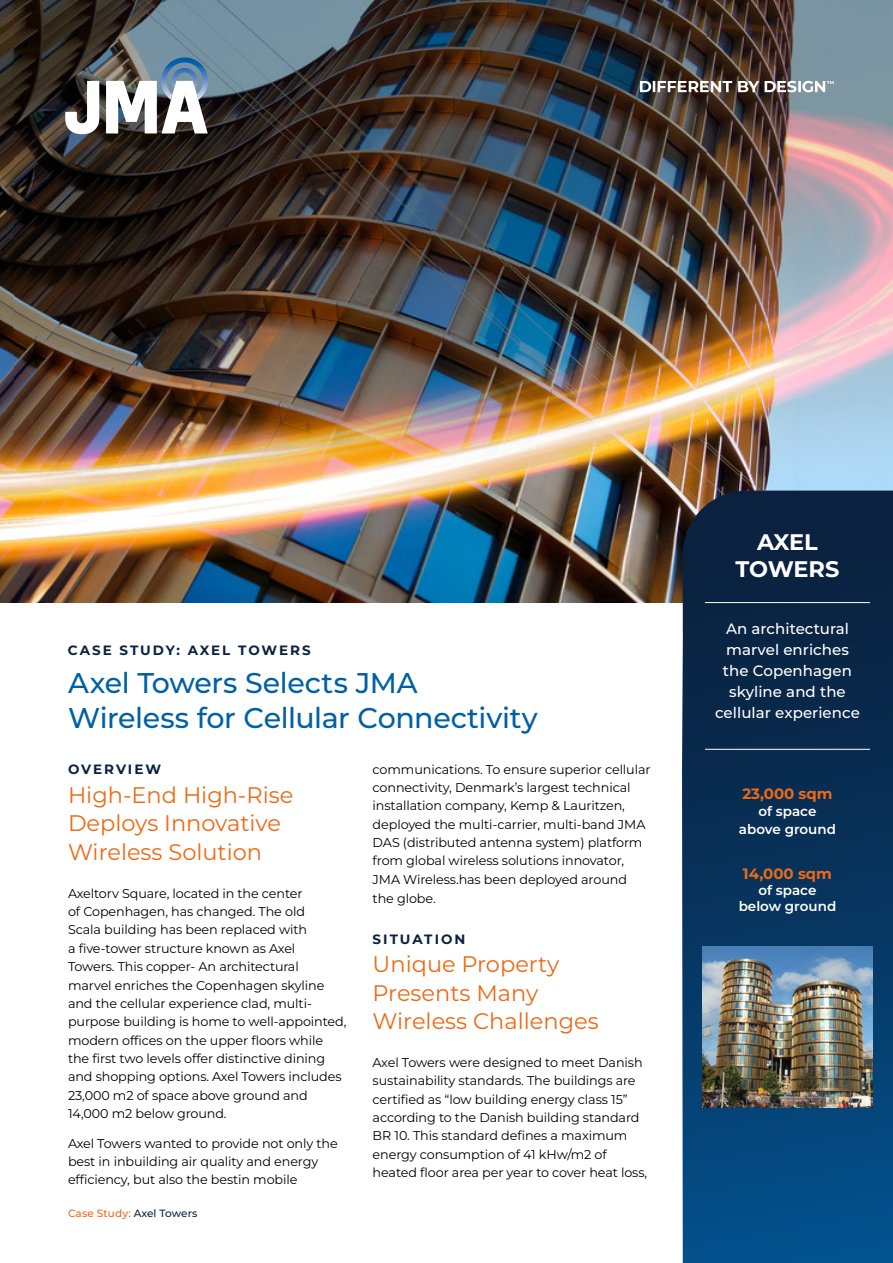
<style>
.page{position:relative;width:893px;height:1263px;background:#fff}
.page>*{position:absolute;margin:0;border:0;box-sizing:border-box;transform-origin:0 0}
.t1{font:500 28.5px/34.5px "Montserrat";letter-spacing:-.01em;color:#0060a6}
.t2{font:22.5px/28.5px "Montserrat";color:#ed6a15}
.t3{font:700 22.5px/27px "Montserrat";letter-spacing:-.01em;color:#fff;text-align:center}
.t4{font:500 15px/21px "Montserrat";letter-spacing:.005em;color:#fff;text-align:center}
.t5{font:700 15px "Montserrat";color:#ed6a15}
.t6{font:700 13.5px "Montserrat";letter-spacing:.14em;color:#0a2240}
.t7{font:600 13.5px/18px "Montserrat";color:#fff;text-align:center}
.t8{font:12.75px/18.3px "Montserrat";letter-spacing:-.01em;color:#000}
.t9{font:500 10.5px "Montserrat";letter-spacing:.01em;color:#ed6a15}
.s1{color:#0a2240}
</style>
<div class="page">
<img style="left:0;top:0;width:893px;height:602px">
<svg style="left:682px;top:491px;width:211px;height:772px;background:#08335c"></svg>
<hr style="left:705px;top:602px;width:165px;height:1px;background:#fff">
<hr style="left:705px;top:749px;width:165px;height:1px;background:#fff">
<svg style="left:65px;top:81px;width:34px;height:53px"></svg>
<img style="left:106px;top:57px;width:102px;height:76px">
<svg style="left:640px;top:81px;width:194px;height:11px"></svg>
<img style="left:703px;top:946px;width:169px;height:161px">
<p class="t6" style="left:68px;top:641px;width:244px">CASE STUDY: AXEL TOWERS</p>
<h1 class="t1" style="left:68px;top:665px;width:471px">Axel Towers Selects JMA<br>Wireless for Cellular Connectivity</h1>
<p class="t6" style="left:68px;top:760px;width:95px">OVERVIEW</p>
<h2 class="t2" style="left:68px;top:780px;width:227px">High-End High-Rise<br>Deploys Innovative<br>Wireless Solution</h2>
<p class="t8" style="left:68px;top:884px;width:280px">Axeltorv Square, located in the center<br>of Copenhagen, has changed. The old<br>Scala building has been replaced with<br>a five-tower structure known as Axel<br>Towers. This copper- An architectural<br>marvel enriches the Copenhagen skyline and the cellular experience clad, multi&shy;purpose building is home to well-appointed, modern offices on the upper floors while the first two levels offer distinctive dining and shopping options. Axel Towers includes 23,000 m2 of space above ground and 14,000 m2 below ground.</p>
<p class="t8" style="left:68px;top:1133px;width:271px">Axel Towers wanted to provide not only the best in inbuilding air quality and energy efficiency, but also the bestin mobile</p>
<p class="t9" style="left:68px;top:1206px;width:131px">Case Study: <span class="s1">Axel Towers</span></p>
<p class="t8" style="left:373px;top:759px;width:279px">communications. To ensure superior cellular connectivity, Denmark’s largest technical installation company, Kemp &amp; Lauritzen, deployed the multi-carrier, multi-band JMA DAS (distributed antenna system) platform from global wireless solutions innovator, JMA Wireless.has been deployed around the globe.</p>
<p class="t6" style="left:373px;top:930px;width:94px">SITUATION</p>
<h2 class="t2" style="left:373px;top:949px;width:228px">Unique Property<br>Presents Many<br>Wireless Challenges</h2>
<p class="t8" style="left:373px;top:1053px;width:276px">Axel Towers were designed to meet Danish sustainability standards. The buildings are certified as “low building energy class 15” according to the Danish building standard BR 10. This standard defines a maximum energy consumption of 41 kHw/m2 of heated floor area per year to cover heat loss,</p>
<h2 class="t3" style="left:735px;top:527px;width:105px">AXEL<br>TOWERS</h2>
<p class="t4" style="left:715px;top:617px;width:146px">An architectural marvel enriches the Copenhagen skyline and the cellular experience</p>
<p class="t5" style="left:742px;top:784px;width:92px">23,000 sqm</p>
<p class="t7" style="left:739px;top:801px;width:99px">of space above ground</p>
<p class="t5" style="left:743px;top:863px;width:91px">14,000 sqm</p>
<p class="t7" style="left:739px;top:881px;width:99px;line-height:16.2px">of space below ground</p>
</div>
